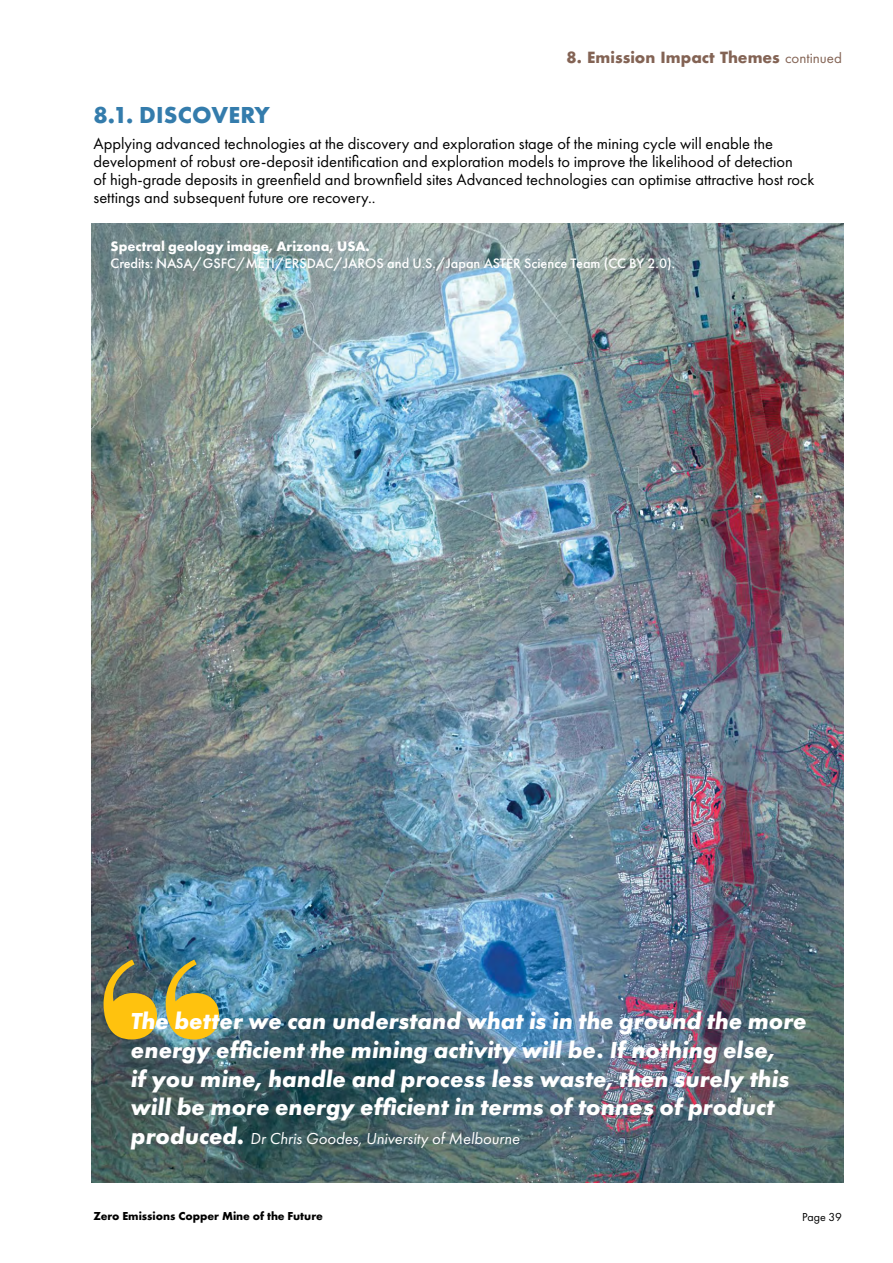
<style>
.page{position:relative;width:893px;height:1263px;background:#fff}
.page>*{position:absolute;margin:0;border:0;box-sizing:border-box;transform-origin:0 0}
.t1{font:900 270px "Playfair Display";color:#ffc20e}
.t2{font:italic 700 24px/28.8px "Futura PT";color:#fff}
.t3{font:700 24px "Futura PT";letter-spacing:.01em;color:#347cac}
.t4{font:16.5px/18px "Futura PT";color:#000}
.t5{font:italic 16.5px "Futura PT";color:#fff}
.t6{font:700 15px "Futura";color:#836354}
.t7{font:500 14.25px "Futura PT";color:#fff}
.t8{font:700 14.25px "Futura PT";color:#fff}
.t9{font:700 12px "Futura PT";color:#000}
.t10{font:12px "Futura PT";letter-spacing:-.01em;color:#000}
.s1{font-family:"Futura PT";font-weight:400}
.s2{font-weight:700;font-size:24px}
</style>
<div class="page">
<hr style="left:0;top:0;width:1px;height:827px;background:#75c26f">
<svg style="left:0;top:526px;width:1px;height:300px"></svg>
<img style="left:92px;top:223px;width:752px;height:959px">
<p class="t6" style="left:567px;top:47px;width:277px">8. Emission Impact Themes <span class="s1">continued</span></p>
<h2 class="t3" style="left:94px;top:99px;width:178px">8.1. DISCOVERY</h2>
<p class="t4" style="left:94px;top:134px;width:722px">Applying advanced technologies at the discovery and exploration stage of the mining cycle will enable the development of robust ore-deposit identification and exploration models to improve the likelihood of detection<br>of high-grade deposits in greenfield and brownfield sites Advanced technologies can optimise attractive host rock settings and subsequent future ore recovery..</p>
<p class="t8" style="left:111px;top:237px;width:261px">Spectral geology image, Arizona, USA.</p>
<p class="t7" style="left:111px;top:255px;width:566px">Credits: NASA/GSFC/METI/ERSDAC/JAROS and U.S./Japan ASTER Science Team (CC BY 2.0).</p>
<h1 class="t1" style="left:94px;top:842px;width:135px">“</h1>
<p class="t2" style="left:131px;top:1006px;width:677px">The better we can understand what is in the ground the more energy efficient the mining activity will be. If nothing else,<br>if you mine, handle and process less waste, then surely this will be more energy efficient in terms of tonnes of product</p>
<p class="t5" style="left:131px;top:1129px;width:390px"><span class="s2">produced.</span> Dr Chris Goodes, University of Melbourne</p>
<p class="t9" style="left:94px;top:1208px;width:231px">Zero Emissions Copper Mine of the Future</p>
<p class="t10" style="left:802px;top:1210px;width:41px">Page 39</p>
</div>
